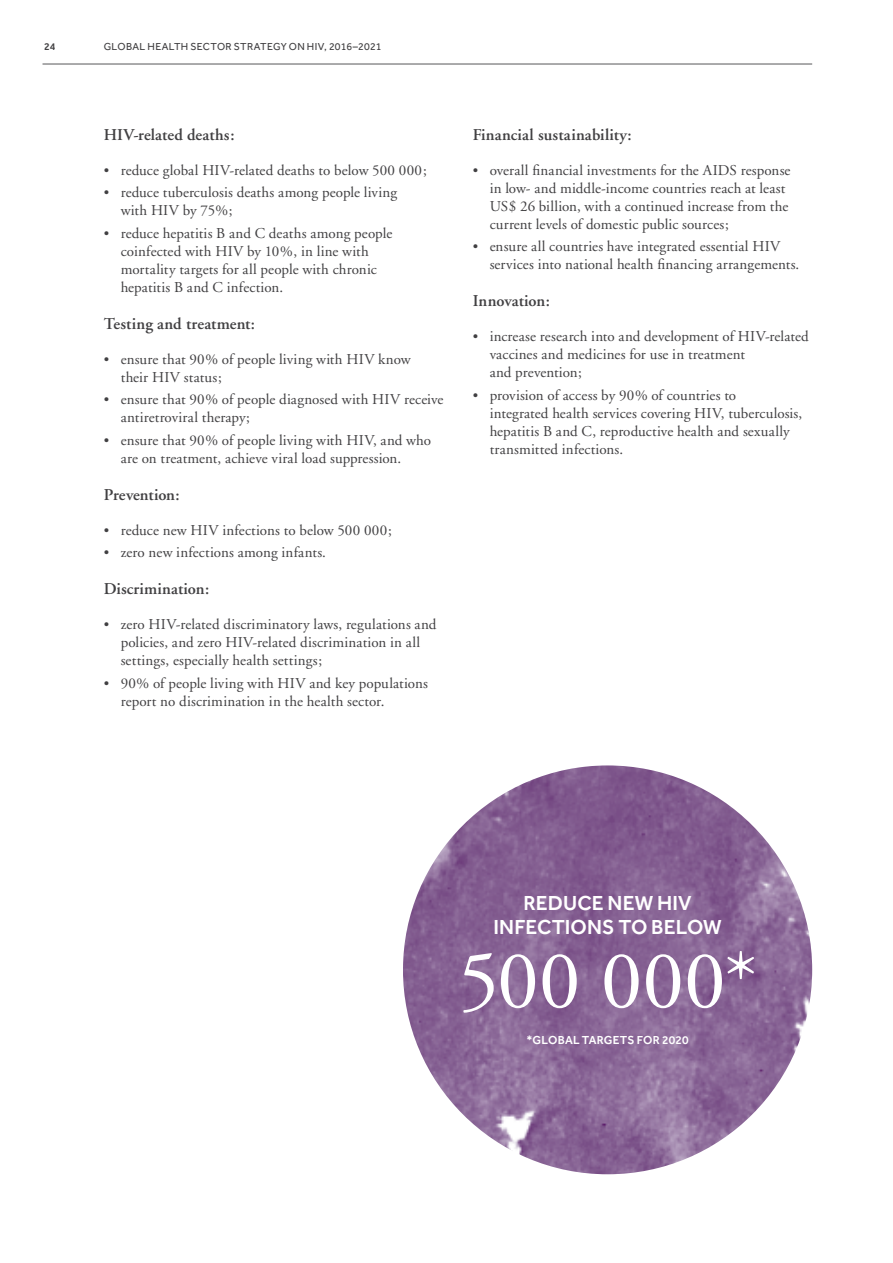
<style>
.page{position:relative;width:893px;height:1263px;background:#fff}
.page>*{position:absolute;margin:0;border:0;box-sizing:border-box;transform-origin:0 0}
.t1{font:82.5px "Adobe Garamond";letter-spacing:.005em;color:#fff}
.t2{font:500 21px/24px "Effra";letter-spacing:.005em;color:#fff;text-align:center}
.t3{font:600 16.5px "Adobe Garamond";letter-spacing:.005em;color:#414042}
.t4{font:15px/18px "Adobe Garamond";letter-spacing:.01em;color:#414042}
.t5{font:500 12px "Effra";letter-spacing:.015em;color:#fff}
.t6{font:10.5px "Effra";letter-spacing:.03em;color:#414042}
.t7{font:500 10.5px "Effra";color:#414042}
.s1{font-size:14.25px}
</style>
<div class="page">
<hr style="left:43px;top:64px;width:769px;height:1px;background:#565659">
<img style="left:403px;top:765px;width:409px;height:409px;border-radius:204px">
<p class="t7" style="left:44px;top:40px;width:13px">24</p>
<p class="t6" style="left:104px;top:40px;width:279px">GLOBAL HEALTH SECTOR STRATEGY ON HIV, 2016–2021</p>
<p class="t3" style="left:104px;top:125px;width:132px">HIV-related deaths:</p>
<p class="t4" style="left:104px;top:162px;width:325px"><span class="s1">•</span> reduce global HIV-related deaths to below 500 000;</p>
<p class="t4" style="left:121px;top:184px;width:278px;text-indent:-17px"><span class="s1">•</span> reduce tuberculosis deaths among people living with HIV by 75%;</p>
<p class="t4" style="left:121px;top:225px;width:273px;text-indent:-17px"><span class="s1">•</span> reduce hepatitis B and C deaths among people coinfected with HIV by 10%, in line with mortality targets for all people with chronic hepatitis B and C infection.</p>
<p class="t3" style="left:104px;top:314px;width:153px">Testing and treatment:</p>
<p class="t4" style="left:121px;top:351px;width:292px;text-indent:-17px"><span class="s1">•</span> ensure that 90% of people living with HIV know their HIV status;</p>
<p class="t4" style="left:121px;top:391px;width:324px;text-indent:-17px"><span class="s1">•</span> ensure that 90% of people diagnosed with HIV receive antiretroviral therapy;</p>
<p class="t4" style="left:121px;top:432px;width:312px;text-indent:-17px"><span class="s1">•</span> ensure that 90% of people living with HIV, and who are on treatment, achieve viral load suppression.</p>
<p class="t3" style="left:104px;top:485px;width:78px">Prevention:</p>
<p class="t4" style="left:104px;top:522px;width:290px"><span class="s1">•</span> reduce new HIV infections to below 500 000;</p>
<p class="t4" style="left:104px;top:544px;width:224px"><span class="s1">•</span> zero new infections among infants.</p>
<p class="t3" style="left:104px;top:580px;width:107px">Discrimination:</p>
<p class="t4" style="left:121px;top:616px;width:317px;text-indent:-17px"><span class="s1">•</span> zero HIV-related discriminatory laws, regulations and policies, and zero HIV-related discrimination in all settings, especially health settings;</p>
<p class="t4" style="left:121px;top:675px;width:309px;text-indent:-17px"><span class="s1">•</span> 90% of people living with HIV and key populations report no discrimination in the health sector.</p>
<p class="t3" style="left:473px;top:125px;width:160px">Financial sustainability:</p>
<p class="t4" style="left:490px;top:162px;width:302px;text-indent:-17px"><span class="s1">•</span> overall financial investments for the AIDS response in low- and middle-income countries reach at least US$ 26 billion, with a continued increase from the current levels of domestic public sources;</p>
<p class="t4" style="left:490px;top:238px;width:311px;text-indent:-17px"><span class="s1">•</span> ensure all countries have integrated essential HIV services into national health financing arrangements.</p>
<p class="t3" style="left:473px;top:292px;width:79px">Innovation:</p>
<p class="t4" style="left:490px;top:328px;width:321px;text-indent:-17px"><span class="s1">•</span> increase research into and development of HIV-related vaccines and medicines for use in treatment<br>and prevention;</p>
<p class="t4" style="left:490px;top:387px;width:314px;text-indent:-17px"><span class="s1">•</span> provision of access by 90% of countries to<br>integrated health services covering HIV, tuberculosis, hepatitis B and C, reproductive health and sexually transmitted infections.</p>
<h2 class="t2" style="left:493px;top:891px;width:230px">REDUCE NEW HIV<br>INFECTIONS TO BELOW</h2>
<h1 class="t1" style="left:458px;top:937px;width:300px">500 000*</h1>
<p class="t5" style="left:526px;top:1033px;width:164px">*GLOBAL TARGETS FOR 2020</p>
</div>
